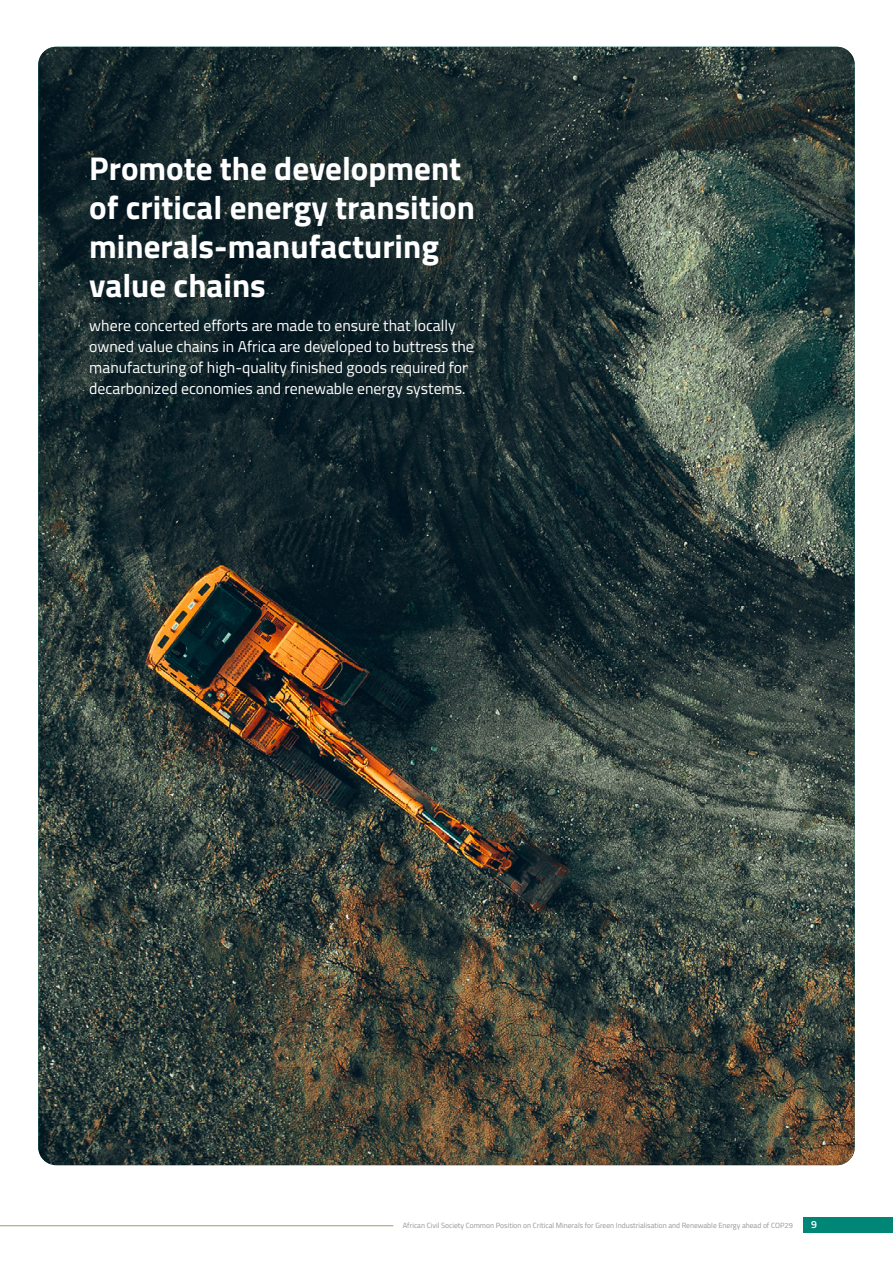
<style>
.page{position:relative;width:893px;height:1263px;background:#fff}
.page>*{position:absolute;margin:0;border:0;box-sizing:border-box;transform-origin:0 0}
.t1{font:700 33px/39px "Titillium Web";color:#fff}
.t2{font:15.75px/21px "Titillium Web";color:#fff}
.t3{font:600 10.5px "Titillium Web";color:#fff}
.t4{font:7.5px "Titillium Web";color:#939598}
</style>
<div class="page">
<hr style="left:0;top:1225px;width:393px;height:1px;background:#95a068">
<div style="left:804px;top:1217px;width:89px;height:15px;background:#008677"></div>
<img style="left:38px;top:47px;width:817px;height:1118px">
<h1 class="t1" style="left:89px;top:147px;width:387px">Promote the development of critical energy transition minerals-manufacturing value chains</h1>
<p class="t2" style="left:89px;top:314px;width:386px">where concerted efforts are made to ensure that locally owned value chains in Africa are developed to buttress the manufacturing of high-quality finished goods required for decarbonized economies and renewable energy systems.</p>
<p class="t4" style="left:403px;top:1219px;width:391px">African Civil Society Common Position on Critical Minerals for Green Industrialisation and Renewable Energy ahead of COP29</p>
<p class="t3" style="left:811px;top:1217px;width:7px">9</p>
</div>
